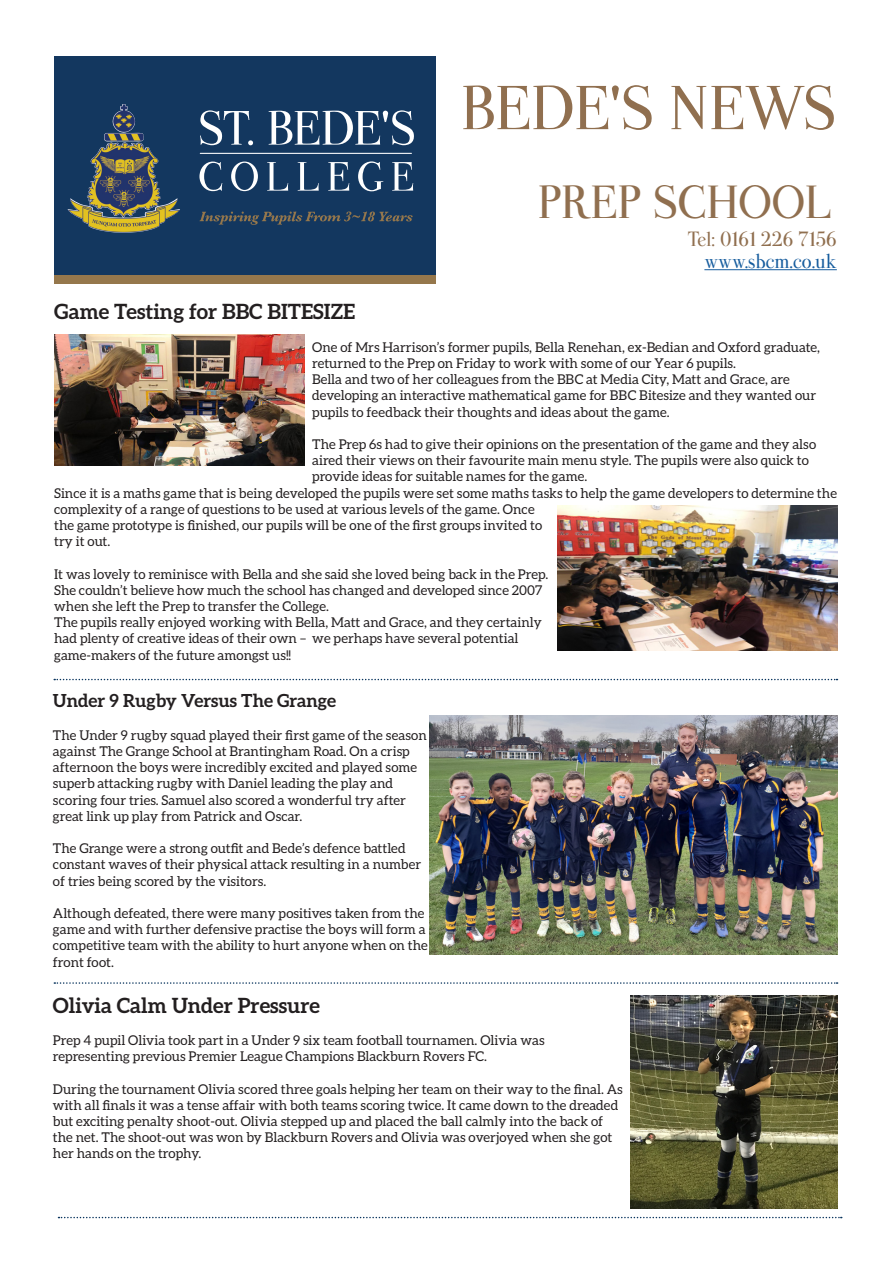
<style>
.page{position:relative;width:893px;height:1263px;background:#fff}
.page>*{position:absolute;margin:0;border:0;box-sizing:border-box;transform-origin:0 0}
.t1{font:54px "Valentina";letter-spacing:-.005em;color:#906f4f}
.t2{font:40.5px "Valentina";letter-spacing:-.01em;color:#906f4f}
.t3{font:700 21px "Aleo";color:#231f20}
.t4{font:700 18px "Aleo";color:#231f20}
.t5{font:18px "Valentina";color:#906f4f}
.t6{font:18px "Valentina";color:#175d9e}
.t7{font:13.5px/16.2px "Aleo";color:#231f20}
</style>
<div class="page">
<svg style="left:58px;top:1217px;width:784px;height:1px"></svg>
<hr style="left:704px;top:269px;width:133px;height:1px;background:#175d9e">
<div style="left:54px;top:56px;width:382px;height:223px;background:#13375f"></div>
<div style="left:54px;top:275px;width:382px;height:8px;background:#95774c"></div>
<img style="left:87px;top:104px;width:68px;height:113px">
<svg style="left:199px;top:161px;width:214px;height:30px"></svg>
<svg style="left:200px;top:110px;width:214px;height:35px"></svg>
<hr style="left:200px;top:153px;width:211px;height:1px;background:#fff">
<svg style="left:200px;top:212px;width:213px;height:13px"></svg>
<svg style="left:54px;top:679px;width:783px;height:1px"></svg>
<img style="left:631px;top:996px;width:206px;height:213px">
<img style="left:54px;top:335px;width:251px;height:130px">
<img style="left:557px;top:505px;width:281px;height:146px">
<img style="left:429px;top:716px;width:408px;height:238px">
<svg style="left:54px;top:982px;width:784px;height:2px"></svg>
<p class="t1" style="left:460px;top:72px;width:377px">BEDE'S NEWS</p>
<p class="t2" style="left:537px;top:175px;width:295px">PREP SCHOOL</p>
<p class="t5" style="left:688px;top:227px;width:151px">Tel: 0161 226 7156</p>
<p class="t6" style="left:704px;top:249px;width:134px">www.sbcm.co.uk</p>
<p class="t3" style="left:54px;top:300px;width:303px">Game Testing for BBC BITESIZE</p>
<p class="t7" style="left:312px;top:339px;width:509px">One of Mrs Harrison’s former pupils, Bella Renehan, ex-Bedian and Oxford graduate, returned to the Prep on Friday to work with some of our Year 6 pupils.</p>
<p class="t7" style="left:312px;top:371px;width:505px">Bella and two of her colleagues from the BBC at Media City, Matt and Grace, are developing an interactive mathematical game for BBC Bitesize and they wanted our pupils to feedback their thoughts and ideas about the game.</p>
<p class="t7" style="left:312px;top:436px;width:505px">The Prep 6s had to give their opinions on the presentation of the game and they also aired their views on their favourite main menu style. The pupils were also quick to provide ideas for suitable names for the game.</p>
<p class="t7" style="left:54px;top:485px;width:784px">Since it is a maths game that is being developed the pupils were set some maths tasks to help the game developers to determine the complexity of a range of questions to be used at various levels of the game. Once<br>the game prototype is finished, our pupils will be one of the first groups invited to<br>try it out.</p>
<p class="t7" style="left:54px;top:566px;width:496px">It was lovely to reminisce with Bella and she said she loved being back in the Prep.<br>She couldn’t believe how much the school has changed and developed since 2007 when she left the Prep to transfer the College.</p>
<p class="t7" style="left:54px;top:614px;width:489px">The pupils really enjoyed working with Bella, Matt and Grace, and they certainly had plenty of creative ideas of their own – we perhaps have several potential game-makers of the future amongst us!!</p>
<p class="t4" style="left:53px;top:690px;width:285px">Under 9 Rugby Versus The Grange</p>
<p class="t7" style="left:53px;top:727px;width:375px">The Under 9 rugby squad played their first game of the season against The Grange School at Brantingham Road. On a crisp afternoon the boys were incredibly excited and played some superb attacking rugby with Daniel leading the play and scoring four tries. Samuel also scored a wonderful try after great link up play from Patrick and Oscar.</p>
<p class="t7" style="left:53px;top:840px;width:370px">The Grange were a strong outfit and Bede’s defence battled constant waves of their physical attack resulting in a number of tries being scored by the visitors.</p>
<p class="t7" style="left:53px;top:905px;width:376px">Although defeated, there were many positives taken from the game and with further defensive practise the boys will form a competitive team with the ability to hurt anyone when on the front foot.</p>
<p class="t3" style="left:53px;top:993px;width:269px">Olivia Calm Under Pressure</p>
<p class="t7" style="left:53px;top:1032px;width:493px">Prep 4 pupil Olivia took part in a Under 9 six team football tournamen. Olivia was representing previous Premier League Champions Blackburn Rovers FC.</p>
<p class="t7" style="left:53px;top:1080px;width:571px">During the tournament Olivia scored three goals helping her team on their way to the final. As with all finals it was a tense affair with both teams scoring twice. It came down to the dreaded but exciting penalty shoot-out. Olivia stepped up and placed the ball calmly into the back of the net. The shoot-out was won by Blackburn Rovers and Olivia was overjoyed when she got her hands on the trophy.</p>
</div>
